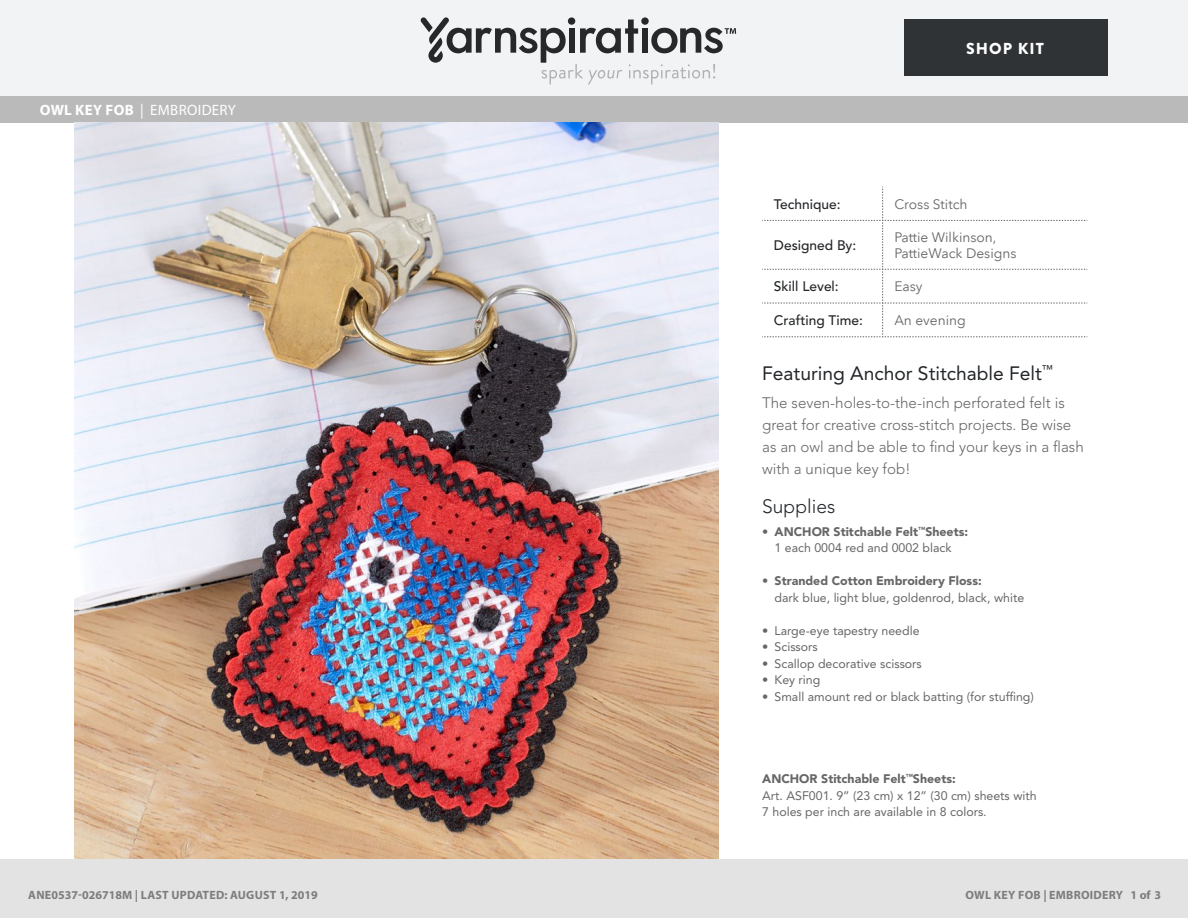
<style>
.page{position:relative;width:1188px;height:918px;background:#fff}
.page>*{position:absolute;margin:0;border:0;box-sizing:border-box;transform-origin:0 0}
.t1{font:19.2px "Avenir LT Std";color:#232629}
.t2{font:300 19.2px "Avenir LT Std";color:#232629}
.t3{font:900 15.9px "Brandon Grotesque";letter-spacing:.065em;color:#fff}
.t4{font:300 15.15px/22px "Avenir LT Std";color:#666}
.Head{font:15px "Myriad Pro";letter-spacing:.02em;color:#fff}
.t5{font:13.8px/15.1px "Avenir Next LT Pro";color:#666}
.t6{font:500 13.8px "Avenir LT Std";color:#232629}
.t7{font:12.3px/16.5px "Avenir LT Std";color:#666}
.t8{font:900 12.3px/16.5px "Avenir LT Std";color:#666;text-align:center}
.t9{font:700 12px "Myriad Pro";letter-spacing:.02em;color:#7d7d7d}
.s1{font-weight:700}
.s2{font-weight:400}
.s3{font-weight:900}
</style>
<div class="page">
<div style="left:0;top:0;width:1188px;height:98px;background:#f2f3f4"></div>
<svg style="left:421px;top:17px;width:315px;height:68px"></svg>
<div style="left:904px;top:19px;width:203px;height:57px;background:#2f3336"></div>
<div style="left:0;top:96px;width:1188px;height:27px;background:#bbbaba"></div>
<svg style="left:762px;top:187px;width:326px;height:151px"></svg>
<img style="left:74px;top:123px;width:644px;height:737px">
<div style="left:0;top:860px;width:1188px;height:58px;background:#e4e3e3"></div>
<p class="Head" style="left:40px;top:101px;width:198px"><span class="s1">OWL KEY FOB</span> | EMBROIDERY</p>
<p class="t3" style="left:966px;top:37px;width:79px">SHOP KIT</p>
<p class="t6" style="left:774px;top:196px;width:68px">Technique:</p>
<p class="t5" style="left:894px;top:196px;width:75px">Cross Stitch</p>
<p class="t6" style="left:774px;top:237px;width:84px">Designed By:</p>
<p class="t5" style="left:894px;top:230px;width:124px">Pattie Wilkinson,<br>PattieWack Designs</p>
<p class="t6" style="left:774px;top:279px;width:66px">Skill Level:</p>
<p class="t5" style="left:894px;top:279px;width:30px">Easy</p>
<p class="t6" style="left:774px;top:312px;width:91px">Crafting Time:</p>
<p class="t5" style="left:894px;top:313px;width:73px">An evening</p>
<p class="t1" style="left:762px;top:362px;width:292px">Featuring Anchor Stitchable Felt<sup>™</sup></p>
<p class="t4" style="left:762px;top:392px;width:323px">The seven-holes-to-the-inch perforated felt is great for creative cross-stitch projects. Be wise as an owl and be able to find your keys in a flash with a unique key fob!</p>
<p class="t2" style="left:762px;top:495px;width:75px">Supplies</p>
<p class="t8" style="left:762px;top:523px;width:207px">• ANCHOR Stitchable Felt<sup>™</sup>Sheets:<br><span class="s2">1 each 0004 red and 0002 black</span></p>
<p class="t7" style="left:775px;top:573px;width:251px;text-indent:-12px"><span class="s3">• Stranded Cotton Embroidery Floss:<br></span>dark blue, light blue, goldenrod, black, white</p>
<p class="t7" style="left:762px;top:622px;width:159px"><span class="s3">•</span> Large-eye tapestry needle</p>
<p class="t7" style="left:762px;top:639px;width:57px"><span class="s3">•</span> Scissors</p>
<p class="t7" style="left:762px;top:655px;width:161px"><span class="s3">•</span> Scallop decorative scissors</p>
<p class="t7" style="left:762px;top:672px;width:60px"><span class="s3">•</span> Key ring</p>
<p class="t7" style="left:762px;top:688px;width:273px"><span class="s3">•</span> Small amount red or black batting (for stuffing)</p>
<p class="t7" style="left:762px;top:771px;width:276px"><span class="s3">ANCHOR Stitchable Felt</span><sup>™</sup><span class="s3">Sheets:<br></span>Art. ASF001. 9” (23 cm) x 12” (30 cm) sheets with<br>7 holes per inch are available in 8 colors.</p>
<p class="t9" style="left:28px;top:887px;width:291px">ANE0537-026718M | LAST UPDATED: AUGUST 1, 2019</p>
<p class="t9" style="left:966px;top:887px;width:197px">OWL KEY FOB | EMBROIDERY 1 of 3</p>
</div>
